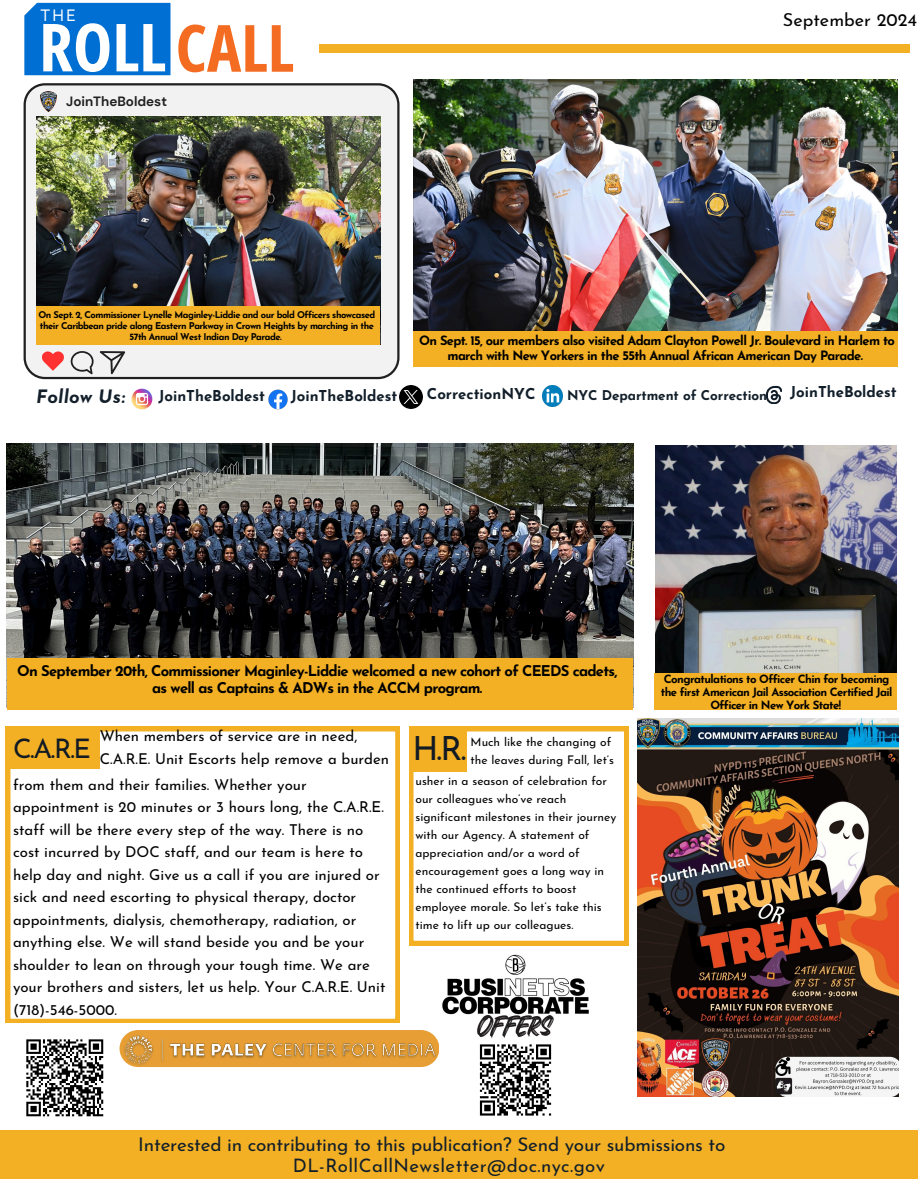
<style>
.page{position:relative;width:918px;height:1188px;background:#fff}
.page>*{position:absolute;margin:0;border:0;box-sizing:border-box;transform-origin:0 0}
.t1{font:700 66.3px "Open Sans Condensed";color:#fff}
.t2{font:33.45px "Josefin Sans";color:#121b23}
.t3{font:27px "Josefin Sans";color:#121b23}
.t4{font:18.9px "Josefin Sans";letter-spacing:-.01em;color:#121f2a}
.t5{font:18.6px "Josefin Sans";letter-spacing:.02em;color:#121f2a}
.t6{font:italic 700 18.45px "Josefin Sans";letter-spacing:.01em;color:#121f2a}
.t7{font:18px "Josefin Sans";color:#000}
.t8{font:700 16.5px "Josefin Sans";color:#fff}
.t9{font:15px/22.5px "Josefin Sans";color:#000}
.t10{font:700 15px "Josefin Sans";color:#121f2a}
.t11{font:700 14.85px/17.2px "Josefin Sans";letter-spacing:-.05em;color:#000;text-align:center}
.t12{font:700 13.5px "Josefin Sans";letter-spacing:-.005em;color:#121f2a}
.t13{font:700 13.5px "DM Sans";color:#202020}
.t14{font:700 12.9px/15.1px "Josefin Sans";letter-spacing:-.05em;color:#000;text-align:center}
.t15{font:12px/18px "Josefin Sans";color:#000}
.t16{font:700 11.4px/13.4px "Josefin Sans";letter-spacing:-.05em;color:#000;text-align:center}
.t17{font:700 9.3px/10.9px "Josefin Sans";letter-spacing:-.05em;color:#000;text-align:center}
.s1{font-size:65.25px;color:#f36c21}
</style>
<div class="page">
<div style="left:0;top:1130px;width:918px;height:49px;background:#f3b025"></div>
<div style="left:24px;top:3px;width:146px;height:72px;background:#006fd3"></div>
<svg style="left:24px;top:83px;width:375px;height:296px"></svg>
<img style="left:38px;top:91px;width:21px;height:21px;border-radius:50%">
<img style="left:36px;top:116px;width:344px;height:229px">
<svg style="left:41px;top:351px;width:23px;height:19px"></svg>
<svg style="left:71px;top:351px;width:22px;height:23px"></svg>
<svg style="left:100px;top:351px;width:25px;height:23px"></svg>
<svg style="left:6px;top:727px;width:394px;height:296px"></svg>
<div style="left:319px;top:44px;width:591px;height:9px;background:#f3b025"></div>
<img style="left:413px;top:79px;width:485px;height:252px">
<img style="left:131px;top:388px;width:22px;height:22px">
<img style="left:268px;top:389px;width:20px;height:21px">
<img style="left:542px;top:386px;width:21px;height:20px">
<img style="left:400px;top:386px;width:22px;height:22px">
<svg style="left:766px;top:386px;width:16px;height:18px"></svg>
<div style="left:37px;top:306px;width:343px;height:39px;background:#f3b025"></div>
<div style="left:413px;top:331px;width:485px;height:36px;background:#f3b025"></div>
<div style="left:7px;top:731px;width:93px;height:38px;background:#f3b025"></div>
<img style="left:656px;top:445px;width:240px;height:229px">
<div style="left:654px;top:674px;width:242px;height:36px;background:#f3b025"></div>
<img style="left:425px;top:954px;width:164px;height:90px">
<div style="left:476px;top:1040px;width:79px;height:80px;background:#fff"></div>
<svg style="left:479px;top:1044px;width:73px;height:72px"></svg>
<div style="left:120px;top:1030px;width:319px;height:37px;background:#e79f35;border-radius:19px"></div>
<img style="left:123px;top:1035px;width:314px;height:32px">
<svg style="left:26px;top:1039px;width:78px;height:78px"></svg>
<img style="left:638px;top:718px;width:260px;height:378px">
<svg style="left:409px;top:727px;width:219px;height:218px"></svg>
<div style="left:412px;top:727px;width:54px;height:45px;background:#f3b025"></div>
<img style="left:7px;top:443px;width:626px;height:265px">
<div style="left:7px;top:658px;width:625px;height:52px;background:#f3b025"></div>
<h1 class="t8" style="left:41px;top:9px;width:37px">THE</h1>
<h6 class="t1" style="left:39px;top:1px;width:256px">ROLL <span class="s1">CALL</span></h6>
<p class="t13" style="left:66px;top:92px;width:102px">JoinTheBoldest</p>
<p class="t7" style="left:783px;top:13px;width:136px">September 2024</p>
<p class="t17" style="left:39px;top:311px;width:338px">On Sept. 2, Commissioner Lynelle Maginley-Liddie and our bold Officers showcased their Caribbean pride along Eastern Parkway in Crown Heights by marching in the<br>57th Annual West Indian Day Parade.</p>
<p class="t14" style="left:419px;top:334px;width:477px">On Sept. 15, our members also visited Adam Clayton Powell Jr. Boulevard in Harlem to march with New Yorkers in the 55th Annual African American Day Parade.</p>
<p class="t6" style="left:36px;top:389px;width:90px">Follow Us:</p>
<p class="t10" style="left:159px;top:389px;width:108px">JoinTheBoldest</p>
<p class="t10" style="left:291px;top:390px;width:108px">JoinTheBoldest</p>
<p class="t10" style="left:427px;top:387px;width:110px">CorrectionNYC</p>
<p class="t12" style="left:567px;top:390px;width:202px">NYC Department of Correction</p>
<p class="t10" style="left:790px;top:386px;width:108px">JoinTheBoldest</p>
<p class="t11" style="left:17px;top:664px;width:602px">On September 20th, Commissioner Maginley-Liddie welcomed a new cohort of CEEDS cadets, as well as Captains &amp; ADWs in the ACCM program.</p>
<h2 class="t9" style="left:100px;top:726px;width:291px">When members of service are in need,<br>C.A.R.E. Unit Escorts help remove a burden</h2>
<p class="t2" style="left:412px;top:735px;width:56px">H.R.</p>
<p class="t15" style="left:471px;top:734px;width:145px">Much like the changing of the leaves during Fall, let’s</p>
<p class="t15" style="left:415px;top:773px;width:202px">usher in a season of celebration for our colleagues who’ve reach significant milestones in their journey with our Agency. A statement of appreciation and/or a word of encouragement goes a long way in the continued efforts to boost employee morale. So let’s take this time to lift up our colleagues.</p>
<p class="t3" style="left:13px;top:738px;width:80px">C.A.R.E</p>
<p class="t9" style="left:13px;top:775px;width:374px">from them and their families. Whether your appointment is 20 minutes or 3 hours long, the C.A.R.E. staff will be there every step of the way. There is no cost incurred by DOC staff, and our team is here to help day and night. Give us a call if you are injured or sick and need escorting to physical therapy, doctor appointments, dialysis, chemotherapy, radiation, or anything else. We will stand beside you and be your shoulder to lean on through your tough time. We are your brothers and sisters, let us help. Your C.A.R.E. Unit (718)-546-5000.</p>
<p class="t16" style="left:661px;top:673px;width:233px">Congratulations to Officer Chin for becoming the first American Jail Association Certified Jail<br>Officer in New York State!</p>
<p class="t4" style="left:138px;top:1136px;width:589px">Interested in contributing to this publication? Send your submissions to</p>
<h4 class="t5" style="left:293px;top:1158px;width:313px">DL-RollCallNewsletter@doc.nyc.gov</h4>
</div>
